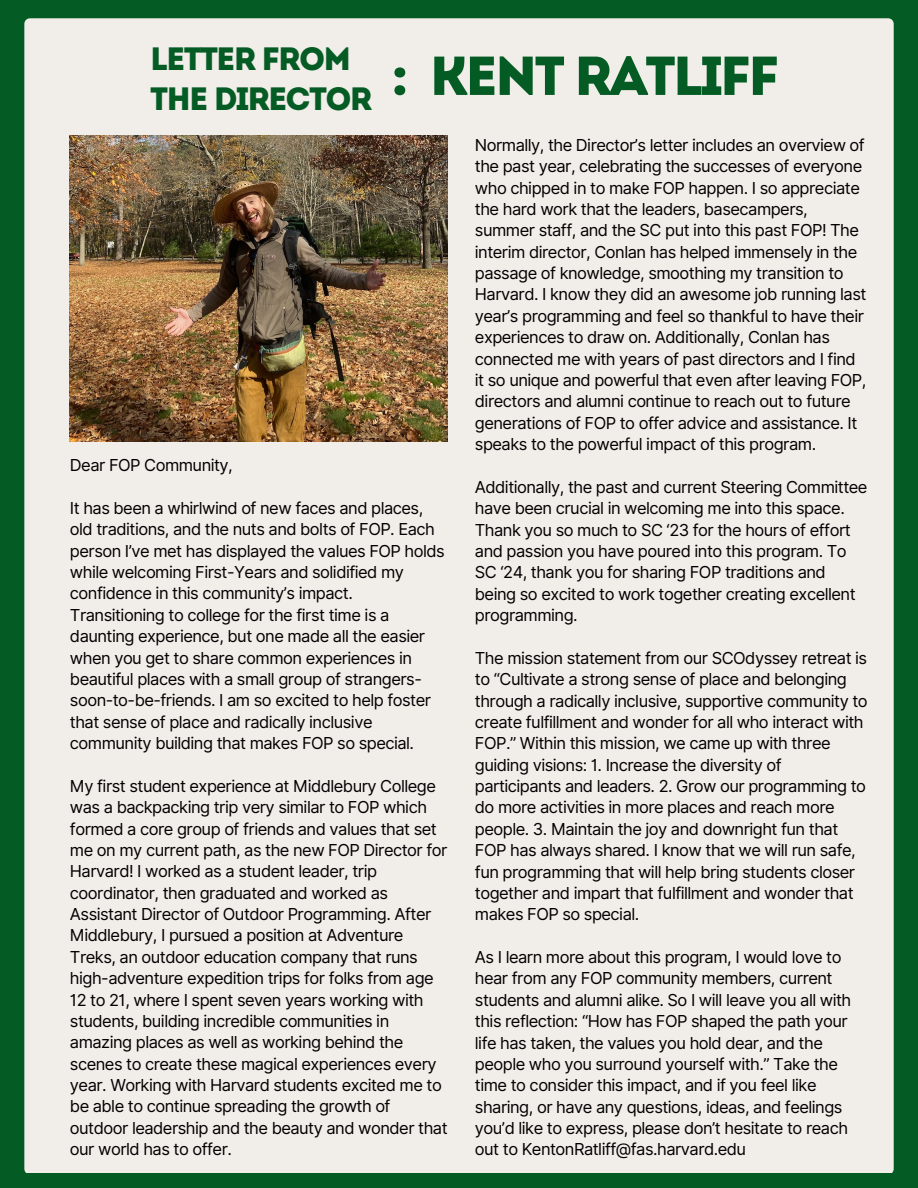
<style>
.page{position:relative;width:918px;height:1188px;background:#045c24}
.page>*{position:absolute;margin:0;border:0;box-sizing:border-box;transform-origin:0 0}
.t1{font:54.75px "Intro";letter-spacing:-.055em;color:#045c24}
.t2{font:32.25px/39.3px "Intro";letter-spacing:-.055em;color:#045c24}
.t3{font:16.5px/21.3px "Inter";letter-spacing:-.03em;color:#000}
</style>
<div class="page">
<div style="left:24px;top:18px;width:870px;height:1155px;background:#f1ede9"></div>
<img style="left:70px;top:136px;width:378px;height:306px">
<h1 class="t2" style="left:150px;top:42px;width:224px">LETTER FROM<br>THE DIRECTOR</h1>
<p class="t1" style="left:392px;top:54px;width:389px">: KENT RATLIFF</p>
<p class="t3" style="left:70px;top:455px;width:164px">Dear FOP Community,</p>
<p class="t3" style="left:70px;top:497px;width:376px">It has been a whirlwind of new faces and places, old traditions, and the nuts and bolts of FOP. Each person I’ve met has displayed the values FOP holds while welcoming First-Years and solidified my confidence in this community’s impact.<br>Transitioning to college for the first time is a daunting experience, but one made all the easier when you get to share common experiences in beautiful places with a small group of strangers&shy;soon-to-be-friends. I am so excited to help foster that sense of place and radically inclusive community building that makes FOP so special.</p>
<p class="t3" style="left:70px;top:775px;width:379px">My first student experience at Middlebury College was a backpacking trip very similar to FOP which formed a core group of friends and values that set me on my current path, as the new FOP Director for Harvard! I worked as a student leader, trip coordinator, then graduated and worked as Assistant Director of Outdoor Programming. After Middlebury, I pursued a position at Adventure Treks, an outdoor education company that runs high-adventure expedition trips for folks from age 12 to 21, where I spent seven years working with students, building incredible communities in amazing places as well as working behind the scenes to create these magical experiences every year. Working with Harvard students excited me to be able to continue spreading the growth of outdoor leadership and the beauty and wonder that our world has to offer.</p>
<p class="t3" style="left:475px;top:134px;width:393px">Normally, the Director’s letter includes an overview of the past year, celebrating the successes of everyone who chipped in to make FOP happen. I so appreciate the hard work that the leaders, basecampers, summer staff, and the SC put into this past FOP! The interim director, Conlan has helped immensely in the passage of knowledge, smoothing my transition to Harvard. I know they did an awesome job running last year’s programming and feel so thankful to have their experiences to draw on. Additionally, Conlan has connected me with years of past directors and I find it so unique and powerful that even after leaving FOP, directors and alumni continue to reach out to future generations of FOP to offer advice and assistance. It speaks to the powerful impact of this program.</p>
<p class="t3" style="left:475px;top:476px;width:394px">Additionally, the past and current Steering Committee have been crucial in welcoming me into this space.<br>Thank you so much to SC ‘23 for the hours of effort and passion you have poured into this program. To SC ‘24, thank you for sharing FOP traditions and being so excited to work together creating excellent programming.</p>
<p class="t3" style="left:475px;top:647px;width:394px">The mission statement from our SCOdyssey retreat is to “Cultivate a strong sense of place and belonging through a radically inclusive, supportive community to create fulfillment and wonder for all who interact with FOP.” Within this mission, we came up with three guiding visions: 1. Increase the diversity of participants and leaders. 2. Grow our programming to do more activities in more places and reach more people. 3. Maintain the joy and downright fun that FOP has always shared. I know that we will run safe, fun programming that will help bring students closer together and impart that fulfillment and wonder that makes FOP so special.</p>
<p class="t3" style="left:475px;top:946px;width:378px">As I learn more about this program, I would love to hear from any FOP community members, current students and alumni alike. So I will leave you all with this reflection: “How has FOP shaped the path your life has taken, the values you hold dear, and the people who you surround yourself with.” Take the time to consider this impact, and if you feel like sharing, or have any questions, ideas, and feelings you’d like to express, please don’t hesitate to reach out to KentonRatliff@fas.harvard.edu</p>
</div>
